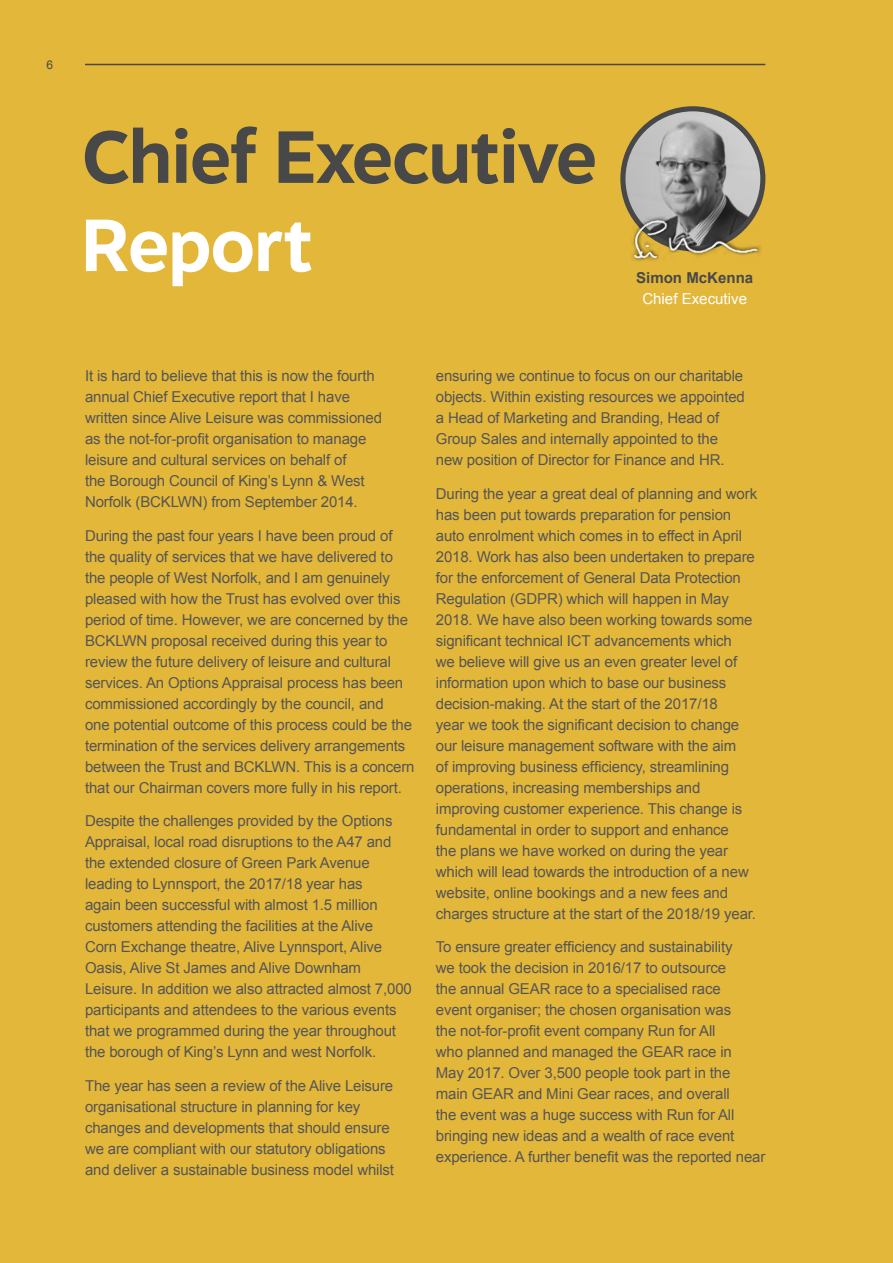
<style>
.page{position:relative;width:893px;height:1263px;background:#e3b73a}
.page>*{position:absolute;margin:0;border:0;box-sizing:border-box;transform-origin:0 0}
.t1{font:700 73.5px "Motiva Sans";letter-spacing:-.03em;color:#484848}
.t2{font:700 73.5px "Motiva Sans";letter-spacing:-.03em;color:#fff}
.t3{font:15px/21px "Arial";letter-spacing:-.01em;color:#555}
.t4{font:15px "Arial";color:#fff}
.t5{font:700 15px "Arial";color:#484848}
.t6{font:12px "Arial";color:#484848}
</style>
<div class="page">
<hr style="left:85px;top:64px;width:680px;height:1px;background:#484848">
<img style="left:623px;top:109px;width:140px;height:140px;border-radius:70px">
<div style="left:620px;top:106px;width:145px;height:145px;border:5px solid #484848;border-radius:50%"></div>
<img style="left:626px;top:191px;width:137px;height:70px">
<p class="t6" style="left:46px;top:57px;width:8px">6</p>
<h1 class="t1" style="left:81px;top:103px;width:518px">Chief Executive</h1>
<h1 class="t2" style="left:81px;top:191px;width:235px">Report</h1>
<p class="t5" style="left:636px;top:268px;width:119px">Simon McKenna</p>
<p class="t4" style="left:642px;top:289px;width:106px">Chief Executive</p>
<p class="t3" style="left:85px;top:365px;width:298px">It is hard to believe that this is now the fourth annual Chief Executive report that I have written since Alive Leisure was commissioned as the not-for-profit organisation to manage leisure and cultural services on behalf of<br>the Borough Council of King’s Lynn &amp; West Norfolk (BCKLWN) from September 2014.</p>
<p class="t3" style="left:85px;top:525px;width:331px">During the past four years I have been proud of the quality of services that we have delivered to the people of West Norfolk, and I am genuinely pleased with how the Trust has evolved over this period of time. However, we are concerned by the BCKLWN proposal received during this year to review the future delivery of leisure and cultural services. An Options Appraisal process has been commissioned accordingly by the council, and<br>one potential outcome of this process could be the termination of the services delivery arrangements between the Trust and BCKLWN. This is a concern that our Chairman covers more fully in his report.</p>
<p class="t3" style="left:85px;top:811px;width:328px">Despite the challenges provided by the Options Appraisal, local road disruptions to the A47 and the extended closure of Green Park Avenue leading to Lynnsport, the 2017/18 year has<br>again been successful with almost 1.5 million customers attending the facilities at the Alive<br>Corn Exchange theatre, Alive Lynnsport, Alive Oasis, Alive St James and Alive Downham Leisure. In addition we also attracted almost 7,000 participants and attendees to the various events that we programmed during the year throughout the borough of King’s Lynn and west Norfolk.</p>
<p class="t3" style="left:85px;top:1075px;width:311px">The year has seen a review of the Alive Leisure organisational structure in planning for key changes and developments that should ensure we are compliant with our statutory obligations and deliver a sustainable business model whilst</p>
<p class="t3" style="left:436px;top:365px;width:311px">ensuring we continue to focus on our charitable objects. Within existing resources we appointed a Head of Marketing and Branding, Head of Group Sales and internally appointed to the new position of Director for Finance and HR.</p>
<p class="t3" style="left:436px;top:483px;width:323px">During the year a great deal of planning and work has been put towards preparation for pension auto enrolment which comes in to effect in April 2018. Work has also been undertaken to prepare for the enforcement of General Data Protection Regulation (GDPR) which will happen in May 2018. We have also been working towards some significant technical ICT advancements which<br>we believe will give us an even greater level of information upon which to base our business decision-making. At the start of the 2017/18<br>year we took the significant decision to change our leisure management software with the aim<br>of improving business efficiency, streamlining operations, increasing memberships and improving customer experience. This change is fundamental in order to support and enhance<br>the plans we have worked on during the year which will lead towards the introduction of a new website, online bookings and a new fees and charges structure at the start of the 2018/19 year.</p>
<p class="t3" style="left:436px;top:937px;width:331px">To ensure greater efficiency and sustainability<br>we took the decision in 2016/17 to outsource<br>the annual GEAR race to a specialised race<br>event organiser; the chosen organisation was<br>the not-for-profit event company Run for All<br>who planned and managed the GEAR race in<br>May 2017. Over 3,500 people took part in the main GEAR and Mini Gear races, and overall<br>the event was a huge success with Run for All bringing new ideas and a wealth of race event experience. A further benefit was the reported near</p>
</div>
